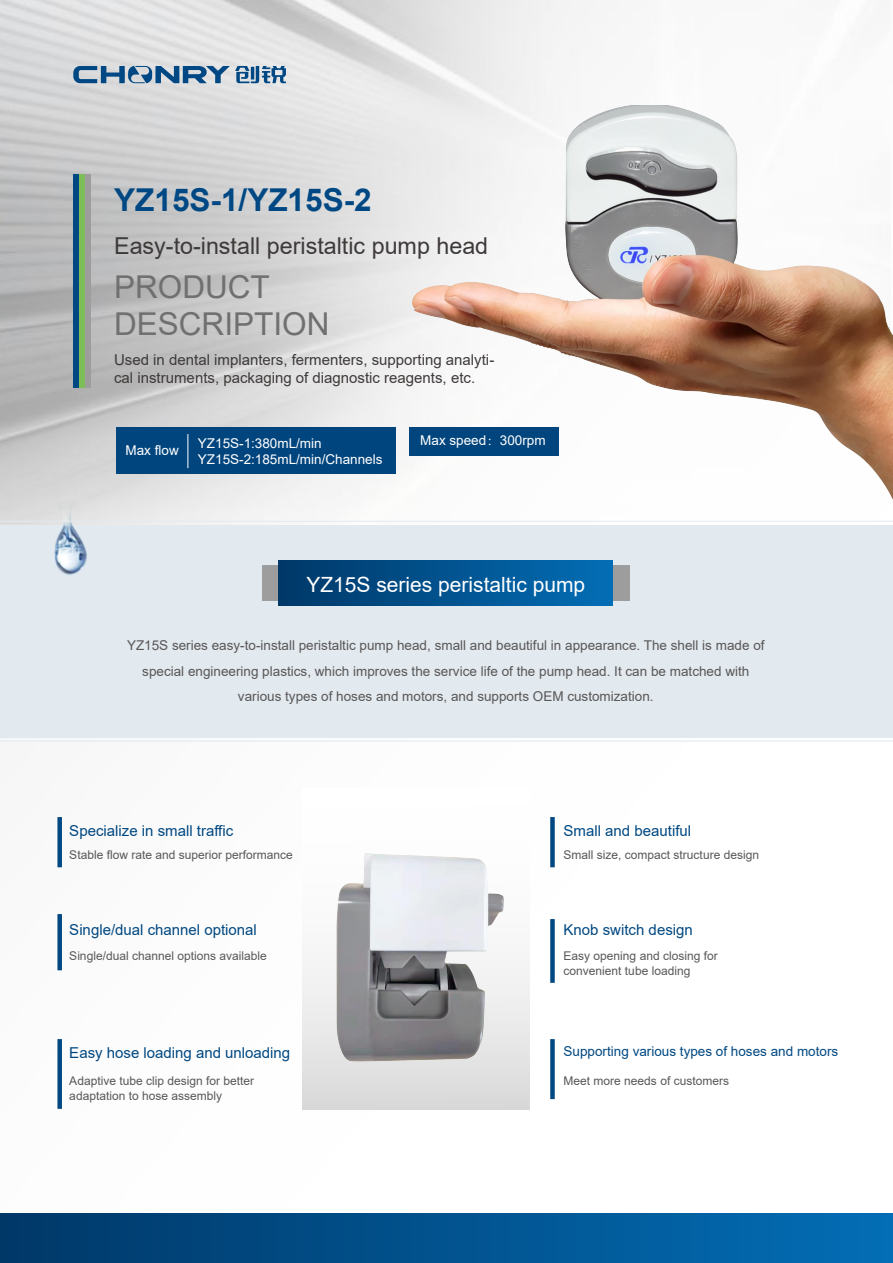
<style>
.page{position:relative;width:893px;height:1263px;background:#fff}
.page>*{position:absolute;margin:0;border:0;box-sizing:border-box;transform-origin:0 0}
.t1{font:31.5px/37.8px "Arial";color:#717071}
.t2{font:700 31.5px "Arial";color:#004883}
.t3{font:23.25px "Arial";color:#3e3a39}
.t4{font:21px "Arial";color:#fff}
.t5{font:15px "Arial";color:#004882}
.t6{font:15px/18px "Arial";color:#3e3a39}
.t7{font:13.5px/25.5px "Arial";color:#595757;text-align:center}
.t8{font:13.5px/16.2px "Arial";color:#fff}
.t9{font:13.5px "Arial";color:#004882}
.t10{font:12px/15px "Arial";color:#595757}
.s1{font-family:"Adobe Song Std";font-weight:300}
</style>
<div class="page">
<img style="left:0;top:0;width:599px;height:525px">
<div style="left:0;top:525px;width:893px;height:212px;background:#e2e9ef"></div>
<div style="left:302px;top:788px;width:227px;height:321px;background:linear-gradient(to bottom,#fff,#dfdfdf)"></div>
<img style="left:28px;top:486px;width:93px;height:89px">
<div style="left:262px;top:566px;width:367px;height:35px;background:#9d9d9e"></div>
<div style="left:279px;top:561px;width:334px;height:45px;background:linear-gradient(to right,#003868,#036db5)"></div>
<div style="left:0;top:1213px;width:893px;height:50px;background:linear-gradient(to right,#003868,#036eb5)"></div>
<div style="left:73px;top:174px;width:6px;height:214px;background:#004882"></div>
<div style="left:79px;top:174px;width:6px;height:214px;background:#7ebe58"></div>
<div style="left:85px;top:174px;width:6px;height:214px;background:#9d9d9e"></div>
<div style="left:57px;top:817px;width:5px;height:50px;background:#004882"></div>
<div style="left:57px;top:914px;width:5px;height:56px;background:#004882"></div>
<div style="left:57px;top:1039px;width:5px;height:70px;background:#004882"></div>
<div style="left:550px;top:817px;width:5px;height:50px;background:#004882"></div>
<div style="left:550px;top:919px;width:5px;height:64px;background:#004882"></div>
<div style="left:550px;top:1039px;width:5px;height:60px;background:#004882"></div>
<hr style="left:0;top:521px;width:893px;height:1px;background:#e2e9ef">
<hr style="left:0;top:741px;width:893px;height:1px;background:#e2e9ef">
<img style="left:398px;top:105px;width:494px;height:403px">
<img style="left:308px;top:826px;width:213px;height:284px">
<svg style="left:73px;top:66px;width:213px;height:17px;background:#6e92b1"></svg>
<div style="left:116px;top:427px;width:280px;height:46px;background:#00457d"></div>
<hr style="left:187px;top:434px;width:1px;height:34px;background:#fff">
<div style="left:409px;top:427px;width:150px;height:28px;background:#00457d"></div>
<h1 class="t2" style="left:114px;top:178px;width:259px">YZ15S-1/YZ15S-2</h1>
<h2 class="t3" style="left:114px;top:230px;width:376px">Easy-to-install peristaltic pump head</h2>
<h1 class="t1" style="left:114px;top:267px;width:217px">PRODUCT<br>DESCRIPTION</h1>
<p class="t6" style="left:114px;top:351px;width:382px">Used in dental implanters, fermenters, supporting analyti&shy;cal instruments, packaging of diagnostic reagents, etc.</p>
<p class="t8" style="left:125px;top:442px;width:55px">Max flow</p>
<p class="t8" style="left:198px;top:435px;width:186px">YZ15S-1:380mL/min<br>YZ15S-2:185mL/min/Channels</p>
<p class="t8" style="left:420px;top:432px;width:127px">Max speed<span class="s1">：</span>300rpm</p>
<h3 class="t4" style="left:306px;top:570px;width:280px">YZ15S series peristaltic pump</h3>
<p class="t7" style="left:127px;top:633px;width:639px">YZ15S series easy-to-install peristaltic pump head, small and beautiful in appearance. The shell is made of special engineering plastics, which improves the service life of the pump head. It can be matched with various types of hoses and motors, and supports OEM customization.</p>
<p class="t5" style="left:69px;top:820px;width:165px">Specialize in small traffic</p>
<p class="t10" style="left:69px;top:847px;width:225px">Stable flow rate and superior performance</p>
<p class="t5" style="left:564px;top:820px;width:129px">Small and beautiful</p>
<p class="t10" style="left:564px;top:847px;width:197px">Small size, compact structure design</p>
<p class="t5" style="left:69px;top:919px;width:189px">Single/dual channel optional</p>
<p class="t10" style="left:69px;top:948px;width:199px">Single/dual channel options available</p>
<p class="t5" style="left:564px;top:919px;width:131px">Knob switch design</p>
<p class="t10" style="left:564px;top:948px;width:156px">Easy opening and closing for convenient tube loading</p>
<p class="t5" style="left:69px;top:1042px;width:222px">Easy hose loading and unloading</p>
<p class="t9" style="left:564px;top:1042px;width:276px">Supporting various types of hoses and motors</p>
<p class="t10" style="left:69px;top:1073px;width:186px">Adaptive tube clip design for better adaptation to hose assembly</p>
<p class="t10" style="left:564px;top:1073px;width:167px">Meet more needs of customers</p>
</div>
